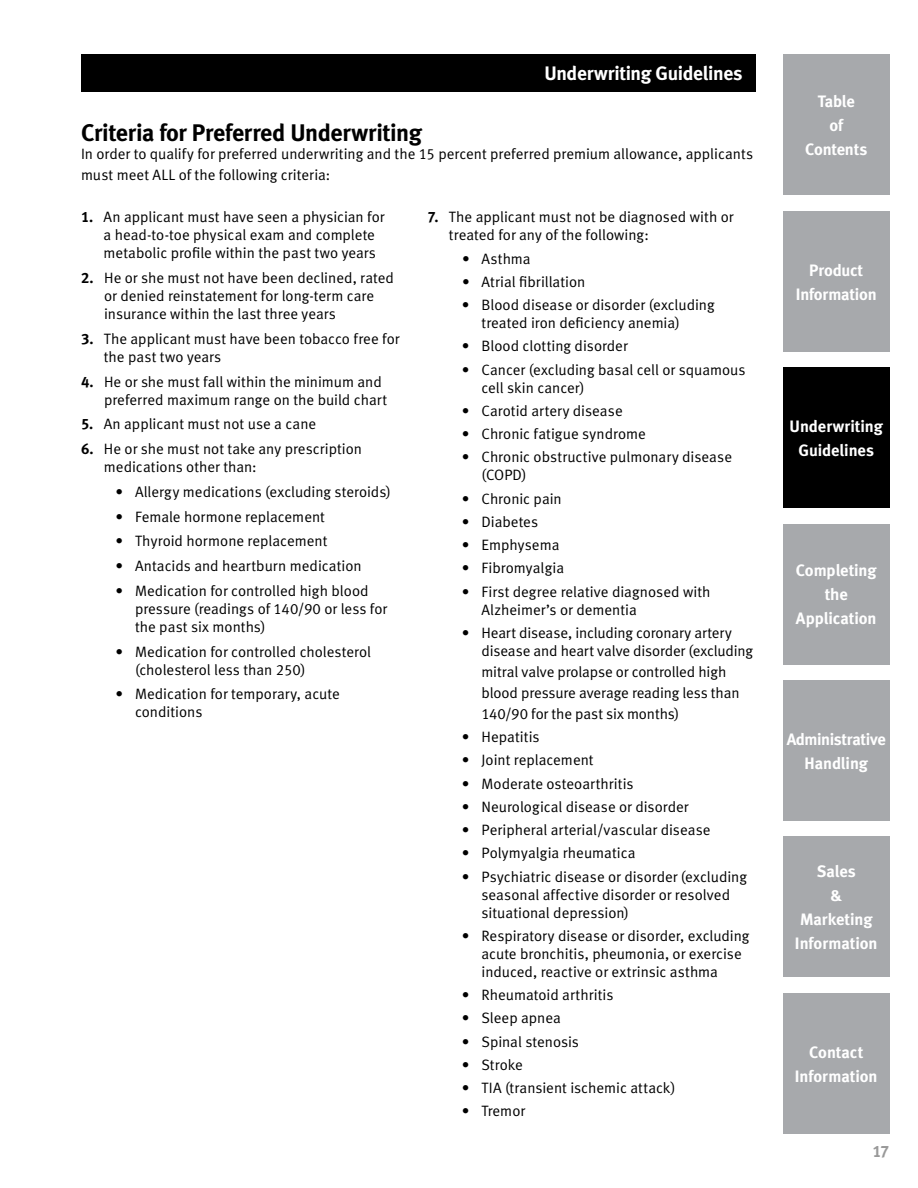
<style>
.page{position:relative;width:918px;height:1188px;background:#fff}
.page>*{position:absolute;margin:0;border:0;box-sizing:border-box;transform-origin:0 0}
.t1{font:24px "Meta Bold LF";letter-spacing:-.015em;color:#000}
.t2{font:19.5px "Meta Bold LF";letter-spacing:-.02em;color:#fff}
.t3{font:16.5px/24px "Meta Bold LF";letter-spacing:-.005em;color:#fff;text-align:center}
.t4{font:16.5px "Meta Bold LF";color:#999}
.t5{font:15px/18px "Meta Normal LF";color:#000}
.s1{font-family:"Meta Bold LF"}
</style>
<div class="page">
<div style="left:81px;top:54px;width:675px;height:37px;background:#000"></div>
<div style="left:783px;top:211px;width:107px;height:141px;background:#a7a9ac"></div>
<div style="left:783px;top:367px;width:107px;height:141px;background:#000"></div>
<div style="left:783px;top:524px;width:107px;height:140px;background:#a7a9ac"></div>
<div style="left:783px;top:680px;width:107px;height:141px;background:#a7a9ac"></div>
<div style="left:783px;top:836px;width:107px;height:141px;background:#a7a9ac"></div>
<div style="left:783px;top:993px;width:107px;height:141px;background:#a7a9ac"></div>
<div style="left:783px;top:54px;width:107px;height:141px;background:#a7a9ac"></div>
<h2 class="t2" style="left:544px;top:62px;width:200px">Underwriting Guidelines</h2>
<h1 class="t1" style="left:81px;top:118px;width:343px">Criteria for Preferred Underwriting</h1>
<p class="t5" style="left:81px;top:143px;width:674px;line-height:21px">In order to qualify for preferred underwriting and the 15 percent preferred premium allowance, applicants must meet ALL of the following criteria:</p>
<p class="t5" style="left:104px;top:208px;width:283px;text-indent:-23px"><span class="s1">1.</span> An applicant must have seen a physician for a head-to-toe physical exam and complete metabolic profile within the past two years</p>
<p class="t5" style="left:104px;top:269px;width:291px;text-indent:-23px"><span class="s1">2.</span> He or she must not have been declined, rated or denied reinstatement for long-term care insurance within the last three years</p>
<p class="t5" style="left:104px;top:330px;width:297px;text-indent:-23px"><span class="s1">3.</span> The applicant must have been tobacco free for the past two years</p>
<p class="t5" style="left:104px;top:372px;width:284px;text-indent:-23px"><span class="s1">4.</span> He or she must fall within the minimum and preferred maximum range on the build chart</p>
<p class="t5" style="left:81px;top:415px;width:237px"><span class="s1">5.</span> An applicant must not use a cane</p>
<p class="t5" style="left:104px;top:440px;width:260px;text-indent:-23px"><span class="s1">6.</span> He or she must not take any prescription medications other than:</p>
<p class="t5" style="left:116px;top:483px;width:277px">• Allergy medications (excluding steroids)</p>
<p class="t5" style="left:116px;top:507px;width:211px">• Female hormone replacement</p>
<p class="t5" style="left:116px;top:532px;width:213px">• Thyroid hormone replacement</p>
<p class="t5" style="left:116px;top:557px;width:248px">• Antacids and heartburn medication</p>
<p class="t5" style="left:135px;top:582px;width:254px;text-indent:-20px">• Medication for controlled high blood pressure (readings of 140/90 or less for the past six months)</p>
<p class="t5" style="left:135px;top:642px;width:238px;text-indent:-20px">• Medication for controlled cholesterol (cholesterol less than 250)</p>
<p class="t5" style="left:135px;top:685px;width:206px;text-indent:-20px">• Medication for temporary, acute conditions</p>
<p class="t5" style="left:449px;top:208px;width:286px;text-indent:-21px"><span class="s1">7.</span> The applicant must not be diagnosed with or treated for any of the following:</p>
<p class="t5" style="left:462px;top:249px;width:70px">• Asthma</p>
<p class="t5" style="left:462px;top:273px;width:125px">• Atrial fibrillation</p>
<p class="t5" style="left:481px;top:296px;width:235px;text-indent:-20px">• Blood disease or disorder (excluding treated iron deficiency anemia)</p>
<p class="t5" style="left:462px;top:337px;width:167px">• Blood clotting disorder</p>
<p class="t5" style="left:481px;top:360px;width:266px;text-indent:-20px">• Cancer (excluding basal cell or squamous cell skin cancer)</p>
<p class="t5" style="left:462px;top:402px;width:162px">• Carotid artery disease</p>
<p class="t5" style="left:462px;top:425px;width:185px">• Chronic fatigue syndrome</p>
<p class="t5" style="left:481px;top:448px;width:252px;text-indent:-20px">• Chronic obstructive pulmonary disease (COPD)</p>
<p class="t5" style="left:462px;top:489px;width:101px">• Chronic pain</p>
<p class="t5" style="left:462px;top:513px;width:78px">• Diabetes</p>
<p class="t5" style="left:462px;top:536px;width:99px">• Emphysema</p>
<p class="t5" style="left:462px;top:559px;width:104px">• Fibromyalgia</p>
<p class="t5" style="left:481px;top:582px;width:231px;text-indent:-20px">• First degree relative diagnosed with<br>Alzheimer’s or dementia</p>
<p class="t5" style="left:481px;top:624px;width:273px;text-indent:-20px">• Heart disease, including coronary artery disease and heart valve disorder (excluding</p>
<p class="t5" style="left:481px;top:661px;width:260px;line-height:21px">mitral valve prolapse or controlled high blood pressure average reading less than<br>140/90 for the past six months)</p>
<p class="t5" style="left:462px;top:728px;width:79px">• Hepatitis</p>
<p class="t5" style="left:462px;top:751px;width:133px">• Joint replacement</p>
<p class="t5" style="left:462px;top:774px;width:173px">• Moderate osteoarthritis</p>
<p class="t5" style="left:462px;top:798px;width:228px">• Neurological disease or disorder</p>
<p class="t5" style="left:462px;top:821px;width:250px">• Peripheral arterial/vascular disease</p>
<p class="t5" style="left:462px;top:844px;width:175px">• Polymyalgia rheumatica</p>
<p class="t5" style="left:481px;top:867px;width:267px;text-indent:-20px">• Psychiatric disease or disorder (excluding seasonal affective disorder or resolved situational depression)</p>
<p class="t5" style="left:481px;top:927px;width:270px;text-indent:-20px">• Respiratory disease or disorder, excluding acute bronchitis, pheumonia, or exercise induced, reactive or extrinsic asthma</p>
<p class="t5" style="left:462px;top:986px;width:153px">• Rheumatoid arthritis</p>
<p class="t5" style="left:462px;top:1009px;width:100px">• Sleep apnea</p>
<p class="t5" style="left:462px;top:1032px;width:119px">• Spinal stenosis</p>
<p class="t5" style="left:462px;top:1056px;width:62px">• Stroke</p>
<p class="t5" style="left:462px;top:1079px;width:215px">• TIA (transient ischemic attack)</p>
<p class="t5" style="left:462px;top:1102px;width:65px">• Tremor</p>
<p class="t3" style="left:805px;top:89px;width:64px">Table<br>of<br>Contents</p>
<p class="t3" style="left:796px;top:258px;width:82px">Product<br>Information</p>
<p class="t3" style="left:790px;top:414px;width:95px">Underwriting<br>Guidelines</p>
<p class="t3" style="left:796px;top:558px;width:82px">Completing the<br>Application</p>
<p class="t3" style="left:787px;top:727px;width:101px">Administrative<br>Handling</p>
<p class="t3" style="left:795px;top:859px;width:84px">Sales<br>&amp;<br>Marketing<br>Information</p>
<p class="t3" style="left:795px;top:1040px;width:84px">Contact<br>Information</p>
<p class="t4" style="left:872px;top:1141px;width:19px">17</p>
</div>
